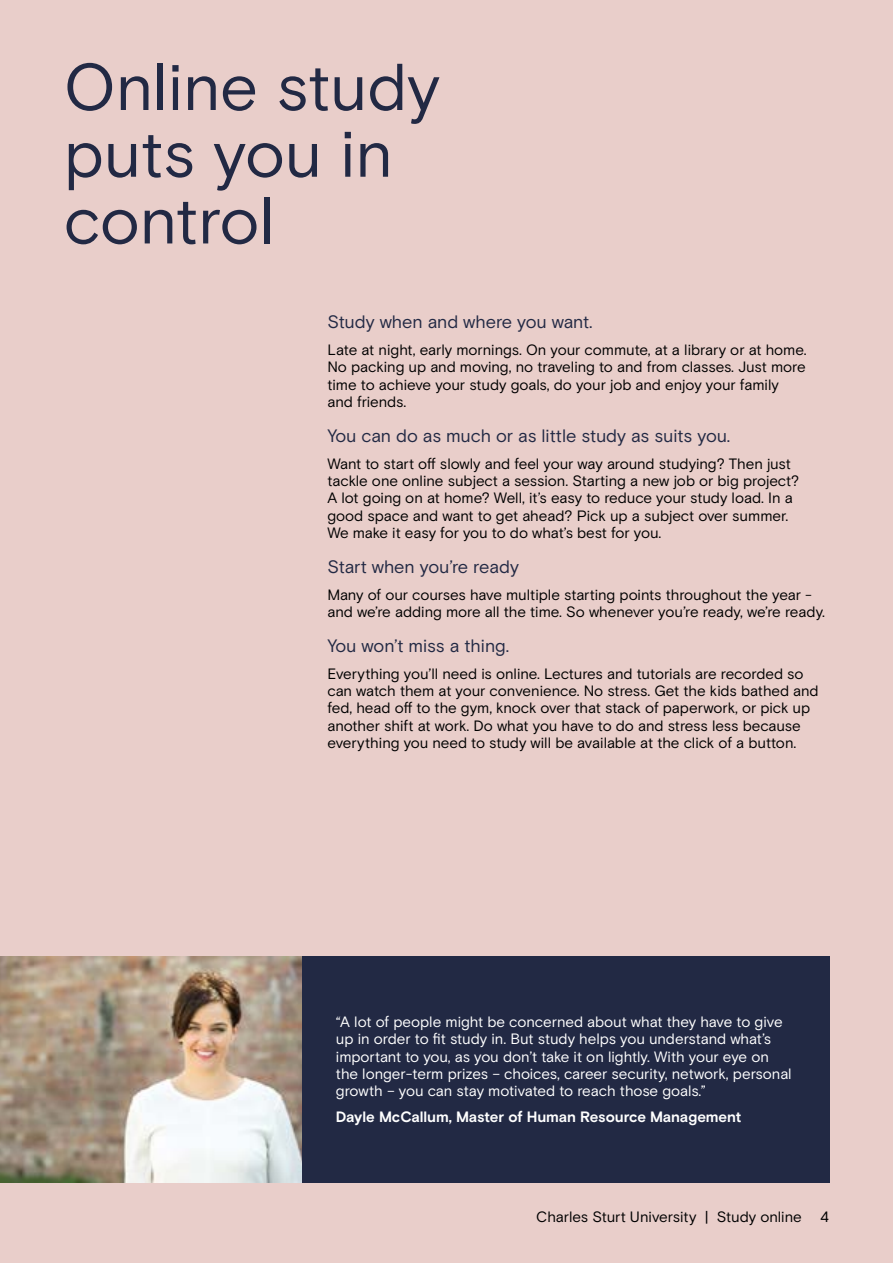
<style>
.page{position:relative;width:893px;height:1263px;background:#e9ceca}
.page>*{position:absolute;margin:0;border:0;box-sizing:border-box;transform-origin:0 0}
.t1{font:66px/66.8px "Basis Grotesque";letter-spacing:-.01em;color:#222944}
.t2{font:18px "Basis Grotesque";letter-spacing:-.01em;color:#222944}
.t3{font:15px/17.2px "Basis Grotesque";letter-spacing:-.01em;color:#000}
.t4{font:15px/17.2px "Basis Grotesque";letter-spacing:-.005em;color:#fff}
.t5{font:700 15px "Basis Grotesque";letter-spacing:-.01em;color:#fff}
</style>
<div class="page">
<img style="left:0;top:956px;width:302px;height:226px">
<div style="left:302px;top:956px;width:527px;height:226px;background:#222944"></div>
<h1 class="t1" style="left:64px;top:53px;width:378px">Online study puts you in control</h1>
<p class="t2" style="left:327px;top:311px;width:267px">Study when and where you want.</p>
<p class="t3" style="left:327px;top:341px;width:481px">Late at night, early mornings. On your commute, at a library or at home.<br>No packing up and moving, no traveling to and from classes. Just more time to achieve your study goals, do your job and enjoy your family and friends.</p>
<p class="t2" style="left:327px;top:425px;width:404px">You can do as much or as little study as suits you.</p>
<p class="t3" style="left:327px;top:455px;width:473px">Want to start off slowly and feel your way around studying? Then just tackle one online subject a session. Starting a new job or big project?<br>A lot going on at home? Well, it’s easy to reduce your study load. In a good space and want to get ahead? Pick up a subject over summer.<br>We make it easy for you to do what’s best for you.</p>
<p class="t2" style="left:327px;top:556px;width:193px">Start when you’re ready</p>
<p class="t3" style="left:327px;top:586px;width:499px">Many of our courses have multiple starting points throughout the year - and we’re adding more all the time. So whenever you’re ready, we’re ready.</p>
<p class="t2" style="left:327px;top:635px;width:183px">You won’t miss a thing.</p>
<p class="t3" style="left:327px;top:665px;width:493px">Everything you’ll need is online. Lectures and tutorials are recorded so can watch them at your convenience. No stress. Get the kids bathed and fed, head off to the gym, knock over that stack of paperwork, or pick up another shift at work. Do what you have to do and stress less because everything you need to study will be available at the click of a button.</p>
<p class="t4" style="left:336px;top:1013px;width:457px">“A lot of people might be concerned about what they have to give up in order to fit study in. But study helps you understand what’s important to you, as you don’t take it on lightly. With your eye on the longer-term prizes – choices, career security, network, personal growth – you can stay motivated to reach those goals.”</p>
<p class="t5" style="left:336px;top:1108px;width:407px">Dayle McCallum, Master of Human Resource Management</p>
<p class="t3" style="left:536px;top:1208px;width:294px">Charles Sturt University | Study online 4</p>
</div>
